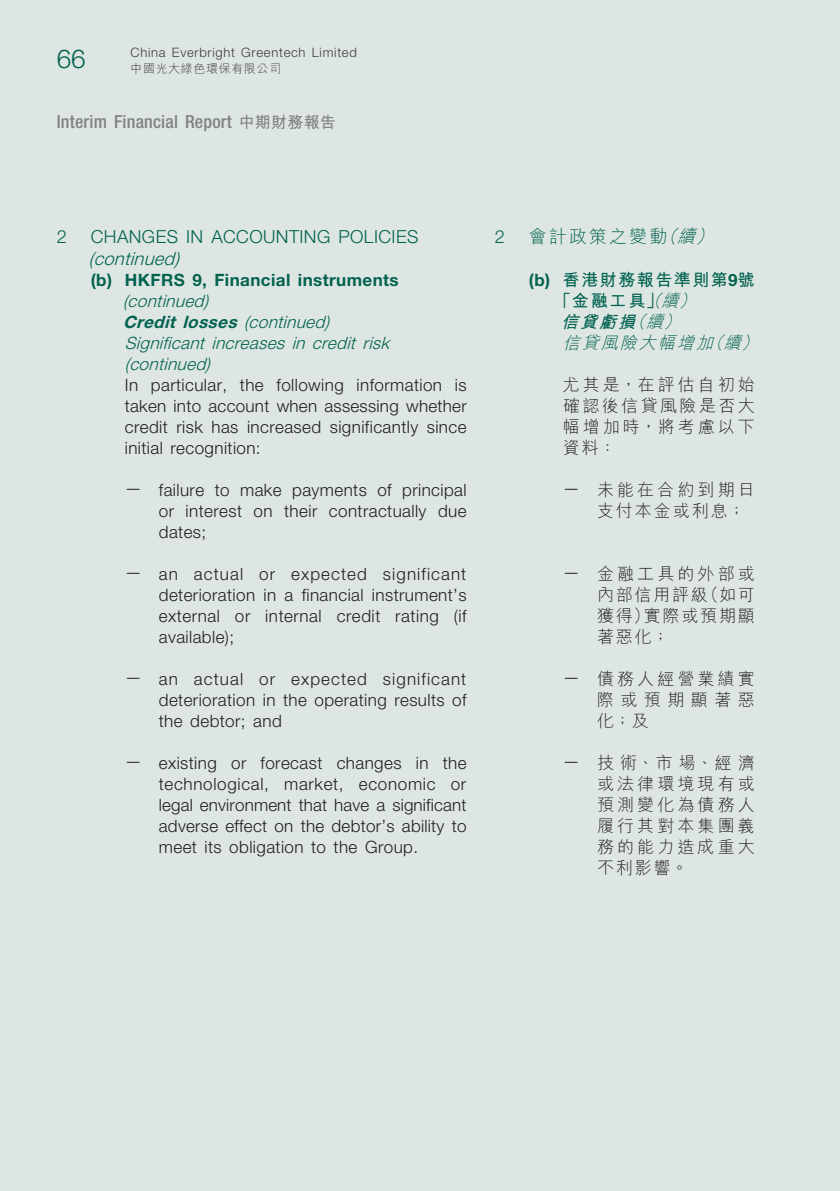
<style>
.page{position:relative;width:840px;height:1191px;background:#fff}
.page>*{position:absolute;margin:0;border:0;box-sizing:border-box;transform-origin:0 0}
.t1{font:300 26px "Helvetica Neue LT Std";color:#026350}
._03_H1{font:300 18px/22px "Helvetica Neue LT Std";letter-spacing:.025em;color:#026350}
.t2{font:500 condensed 18px "Helvetica Neue LT Std";letter-spacing:.01em;color:#808285}
._03_H1-2{font:300 18px "M Hei HK";letter-spacing:.115em;color:#026350}
._09_______IN4{font:300 17px/21px "Helvetica Neue LT Std";letter-spacing:.025em;color:#231f20;text-align:justify}
._13_____P4{font:300 17px/21px "Helvetica Neue LT Std";letter-spacing:.025em;color:#231f20;text-align:justify}
._09_______IN4-2{font:300 17px/21px "M Hei HK";letter-spacing:.18em;color:#231f20;text-align:justify}
._06_______H4{font:italic 300 17px/21px "Helvetica Neue LT Std";color:#026350}
._04___H2{font:700 17px/21px "Helvetica Neue LT Std";letter-spacing:.025em;color:#026350}
._13_____P4-2{font:300 17px/21px "M Hei HK";letter-spacing:.175em;color:#231f20;text-align:justify}
._04___H2-2{font:700 17px/21px "M Hei HK";letter-spacing:.085em;color:#026350}
._05_____H3{font:italic 700 17px "Helvetica Neue LT Std";color:#026350}
._06_______H4-2{font:italic 300 17px "M Hei HK";color:#026350}
._05_____H3-2{font:italic 700 17px "M Hei HK";color:#026350}
.t3{font:300 13px "Helvetica Neue LT Std";letter-spacing:.055em;color:#3e3e3f}
.t4{font:300 12px "M Hei HK";letter-spacing:.05em;color:#3e3e3f}
.s1{font-family:"M Hei HK";font-weight:700;font-stretch:normal;font-size:16px}
.s2{font-style:italic}
.s3{font-weight:300;font-style:italic}
.s4{font-weight:300}
.s5{font-family:"Helvetica Neue LT Std"}
</style>
<div class="page">
<div style="left:0;top:0;width:839px;height:1191px;background:#dee6e3"></div>
<h1 class="t1" style="left:57px;top:42px;width:30px">66</h1>
<p class="t3" style="left:130px;top:45px;width:228px">China Everbright Greentech Limited</p>
<p class="t4" style="left:130px;top:60px;width:152px">中國光大綠色環保有限公司</p>
<p class="t2" style="left:57px;top:111px;width:280px">Interim Financial Report <span class="s1">中期財務報告</span></p>
<p class="_03_H1" style="left:57px;top:225px;width:12px">2</p>
<p class="_03_H1" style="left:89px;top:225px;width:331px">CHANGES IN ACCOUNTING POLICIES <span class="s2">(continued)</span></p>
<p class="_04___H2" style="left:123px;top:269px;width:277px;text-indent:-32px">(b) HKFRS 9, Financial instruments <span class="s3">(continued)</span></p>
<p class="_05_____H3" style="left:123px;top:311px;width:208px">Credit losses <span class="s4">(continued)</span></p>
<p class="_06_______H4" style="left:125px;top:332px;width:271px">Significant increases in credit risk (continued)</p>
<p class="_13_____P4" style="left:125px;top:374px;width:343px">In particular, the following information is taken into account when assessing whether credit risk has increased significantly since initial recognition:</p>
<p class="_09_______IN4" style="left:159px;top:479px;width:309px;text-indent:-34px">— failure to make payments of principal or interest on their contractually due dates;</p>
<p class="_09_______IN4" style="left:159px;top:563px;width:309px;text-indent:-34px">— an actual or expected significant deterioration in a financial instrument’s external or internal credit rating (if available);</p>
<p class="_09_______IN4" style="left:159px;top:668px;width:309px;text-indent:-34px">— an actual or expected significant deterioration in the operating results of the debtor; and</p>
<p class="_09_______IN4" style="left:159px;top:752px;width:309px;text-indent:-34px">— existing or forecast changes in the technological, market, economic or legal environment that have a significant adverse effect on the debtor’s ability to meet its obligation to the Group.</p>
<p class="_03_H1" style="left:494px;top:225px;width:12px">2</p>
<p class="_03_H1-2" style="left:528px;top:224px;width:192px">會計政策之變動<span class="s2">（續）</span></p>
<p class="_04___H2-2" style="left:554px;top:268px;width:202px;text-indent:-26px"><span class="s5">(b)</span> 香港財務報告準則第<span class="s5">9</span>號「金融工具」<span class="s3">（續）</span></p>
<p class="_05_____H3-2" style="left:561px;top:309px;width:127px">信貸虧損<span class="s4">（續）</span></p>
<p class="_06_______H4-2" style="left:562px;top:331px;width:202px">信貸風險大幅增加（續）</p>
<p class="_13_____P4-2" style="left:562px;top:373px;width:193px">尤其是，在評估自初始確認後信貸風險是否大幅增加時，將考慮以下資料：</p>
<p class="_09_______IN4-2" style="left:596px;top:478px;width:159px;text-indent:-34px"><span class="s5">—</span> 未能在合約到期日支付本金或利息；</p>
<p class="_09_______IN4-2" style="left:596px;top:562px;width:159px;text-indent:-34px"><span class="s5">—</span> 金融工具的外部或內部信用評級（如可獲得）實際或預期顯著惡化；</p>
<p class="_09_______IN4-2" style="left:596px;top:667px;width:159px;text-indent:-34px"><span class="s5">—</span> 債務人經營業績實際或預期顯著惡化；及</p>
<p class="_09_______IN4-2" style="left:596px;top:751px;width:159px;text-indent:-34px"><span class="s5">—</span> 技術、市場、經濟或法律環境現有或預測變化為債務人履行其對本集團義務的能力造成重大不利影響。</p>
</div>
